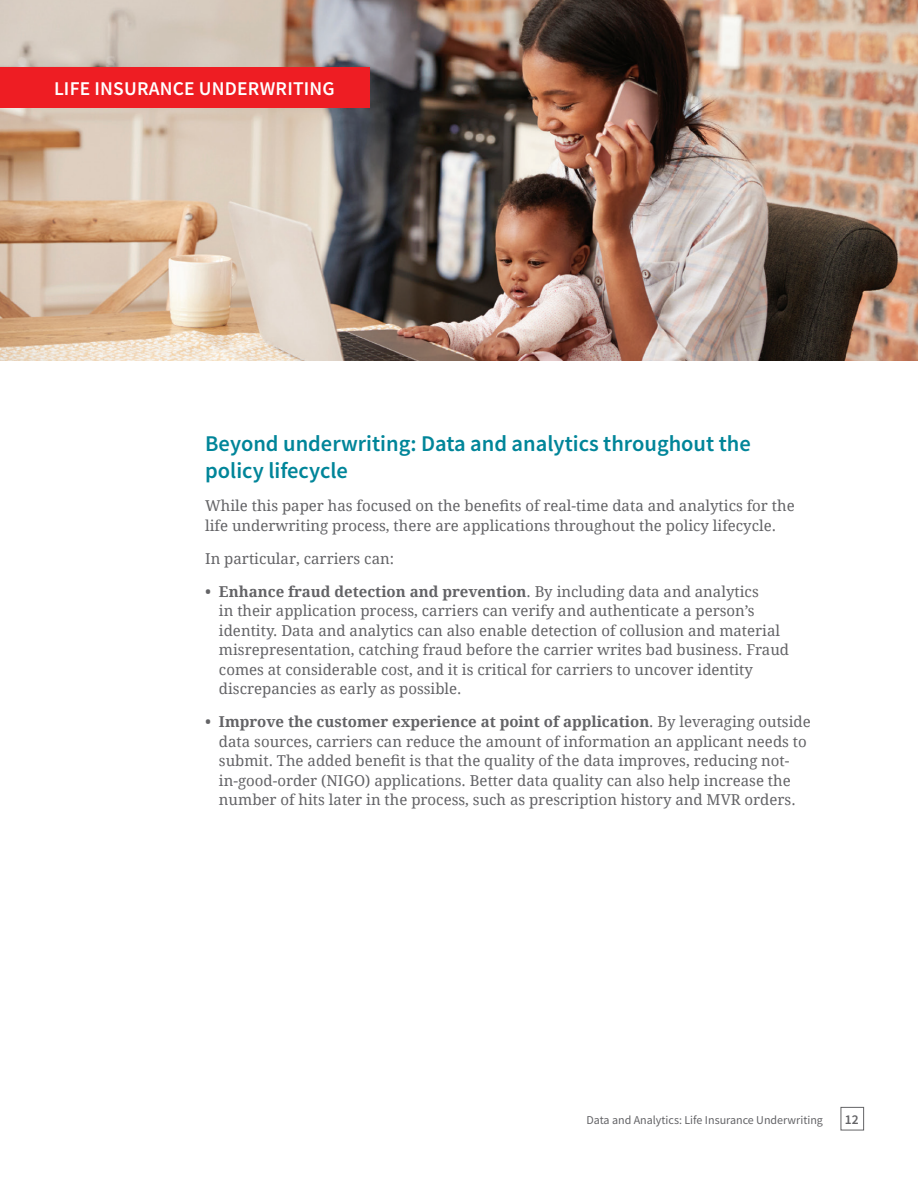
<style>
.page{position:relative;width:918px;height:1188px;background:#fff}
.page>*{position:absolute;margin:0;border:0;box-sizing:border-box;transform-origin:0 0}
.t1{font:600 22.5px/27px "Source Sans Pro";color:#008599}
.t2{font:600 19.5px "Source Sans Pro";letter-spacing:.01em;color:#fff}
.t3{font:15px/19.5px "Droid Serif";color:#636366}
.t4{font:600 13.5px "Source Sans Pro";color:#636366}
.t5{font:12px "Source Sans Pro";color:#636366}
.s1{font-weight:700}
</style>
<div class="page">
<div style="left:841px;top:1107px;width:23px;height:23px;border:1px solid #636366"></div>
<img style="left:0;top:0;width:918px;height:361px">
<div style="left:0;top:68px;width:370px;height:40px;background:#ee1d23"></div>
<h2 class="t2" style="left:54px;top:76px;width:282px">LIFE INSURANCE UNDERWRITING</h2>
<h1 class="t1" style="left:205px;top:430px;width:547px">Beyond underwriting: Data and analytics throughout the policy lifecycle</h1>
<p class="t3" style="left:205px;top:496px;width:591px">While this paper has focused on the benefits of real-time data and analytics for the life underwriting process, there are applications throughout the policy lifecycle.</p>
<p class="t3" style="left:205px;top:548px;width:190px">In particular, carriers can:</p>
<p class="t3" style="left:219px;top:581px;width:572px;text-indent:-14px"><span class="s1">• Enhance fraud detection and prevention</span>. By including data and analytics<br>in their application process, carriers can verify and authenticate a person’s identity. Data and analytics can also enable detection of collusion and material misrepresentation, catching fraud before the carrier writes bad business. Fraud comes at considerable cost, and it is critical for carriers to uncover identity discrepancies as early as possible.</p>
<p class="t3" style="left:219px;top:712px;width:593px;text-indent:-14px"><span class="s1">• Improve the customer experience at point of application</span>. By leveraging outside data sources, carriers can reduce the amount of information an applicant needs to submit. The added benefit is that the quality of the data improves, reducing not&shy;in-good-order (NIGO) applications. Better data quality can also help increase the number of hits later in the process, such as prescription history and MVR orders.</p>
<p class="t5" style="left:587px;top:1113px;width:238px">Data and Analytics: Life Insurance Underwriting</p>
<p class="t4" style="left:845px;top:1110px;width:15px">12</p>
</div>
